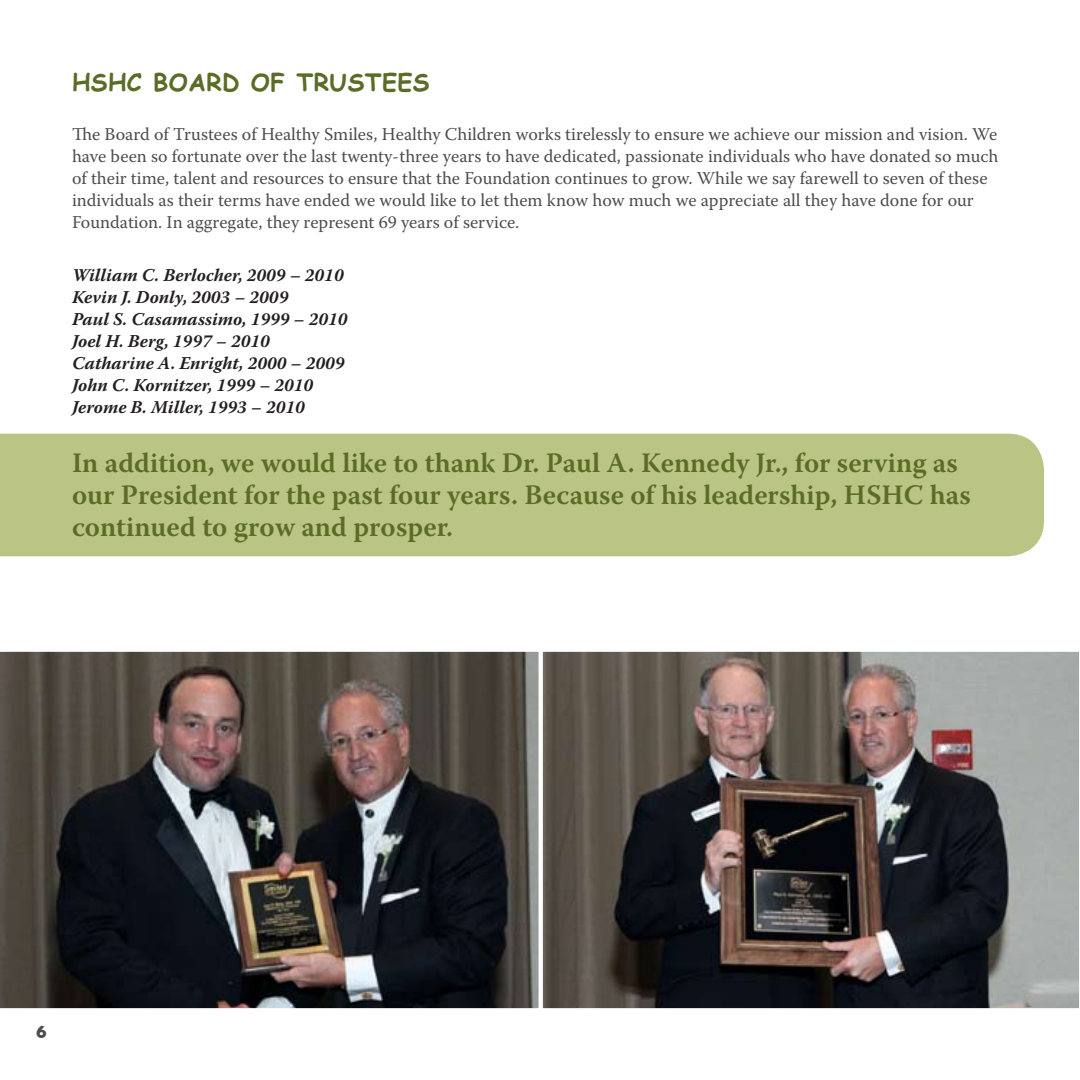
<style>
.page{position:relative;width:1080px;height:1080px;background:#fff}
.page>*{position:absolute;margin:0;border:0;box-sizing:border-box;transform-origin:0 0}
.t1{font:600 28px/32px "Warnock Pro";color:#5a6c25}
.t2{font:700 24px "Comic Sans MS";letter-spacing:.02em;color:#5a6c25}
.t3{font:18px/22px "Warnock Pro";color:#4d4d4f}
.t4{font:italic 700 18px/22px "Warnock Pro";color:#231f20}
.t5{font:700 18px "Gill Sans";color:#4d4d4f}
</style>
<div class="page">
<div style="left:0;top:434px;width:1044px;height:122px;background:#bac485"></div>
<img style="left:543px;top:651px;width:536px;height:358px">
<svg style="left:0;top:651px;width:543px;height:358px;background:#45413f"></svg>
<h2 class="t2" style="left:72px;top:65px;width:19px">HSH</h2>
<h2 class="t2" style="left:127px;top:65px;width:304px">C BOARD OF TRUSTEES</h2>
<p class="t3" style="left:72px;top:123px;width:928px">The Board of Trustees of Healthy Smiles, Healthy Children works tirelessly to ensure we achieve our mission and vision. We have been so fortunate over the last twenty-three years to have dedicated, passionate individuals who have donated so much of their time, talent and resources to ensure that the Foundation continues to grow. While we say farewell to seven of these individuals as their terms have ended we would like to let them know how much we appreciate all they have done for our Foundation. In aggregate, they represent 69 years of service.</p>
<p class="t4" style="left:72px;top:264px;width:277px">William C. Berlocher, 2009 – 2010<br>Kevin J. Donly, 2003 – 2009<br>Paul S. Casamassimo, 1999 – 2010<br>Joel H. Berg, 1997 – 2010<br>Catharine A. Enright, 2000 – 2009<br>John C. Kornitzer, 1999 – 2010<br>Jerome B. Miller, 1993 – 2010</p>
<h1 class="t1" style="left:72px;top:447px;width:900px">In addition, we would like to thank Dr. Paul A. Kennedy Jr., for serving as our President for the past four years. Because of his leadership, HSHC has continued to grow and prosper.</h1>
<p class="t5" style="left:36px;top:1021px;width:12px">6</p>
</div>
